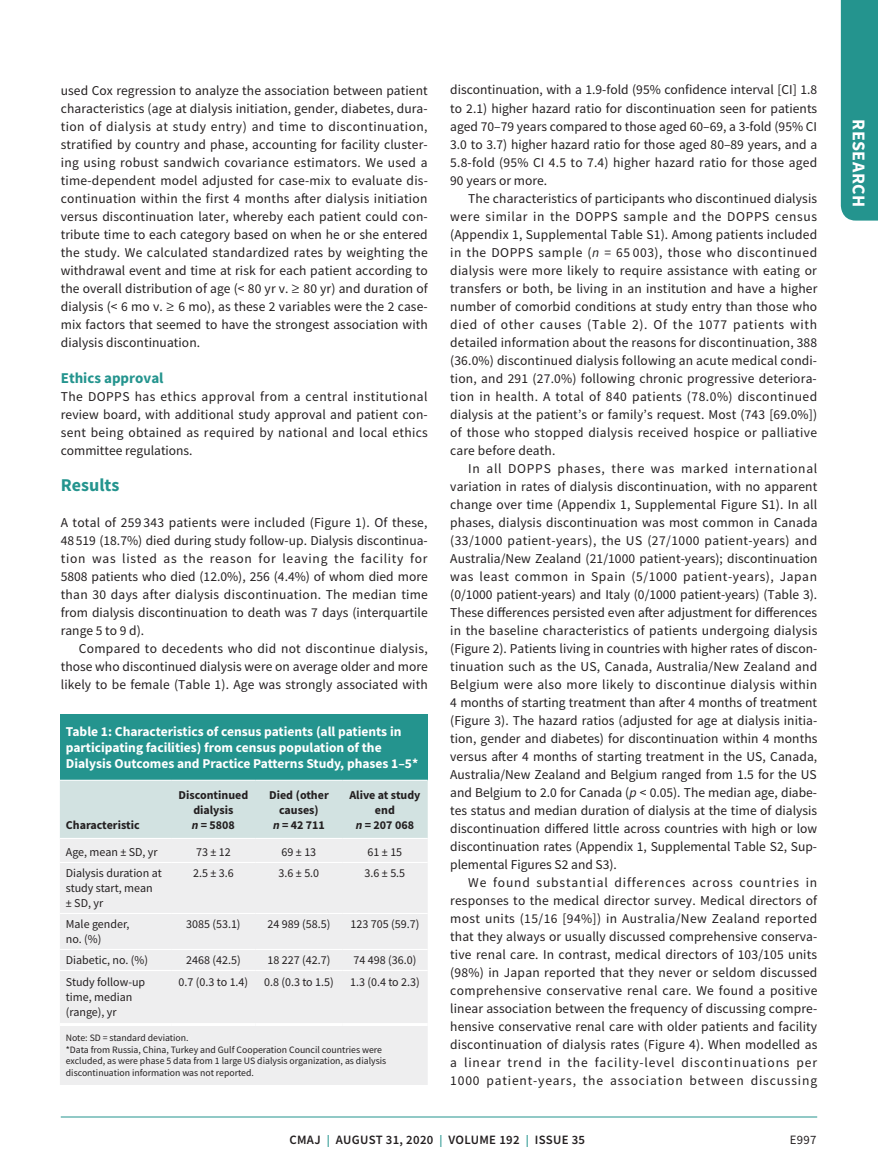
<style>
.page{position:relative;width:878px;height:1175px;background:#fff}
.page>*{position:absolute;margin:0;border:0;box-sizing:border-box;transform-origin:0 0}
.t1{font:700 18px "Source Sans Pro";letter-spacing:.025em;color:#fff}
.t2{font:700 18px "Source Sans Pro";color:#24948e}
.t3{font:700 15px "Source Sans Pro";color:#24948e}
.t4{font:13.5px/18px "Source Sans Pro";letter-spacing:.01em;color:#231f20;text-align:justify}
.t5{font:700 13.5px/16.2px "Source Sans Pro";color:#fff}
.t6{font:600 12.75px "Source Sans Pro";letter-spacing:.025em;color:#231f20}
.t7{font:12.75px "Source Sans Pro";color:#231f20}
.t8{font:12px/15px "Source Sans Pro";color:#231f20}
.t9{font:700 12px/15px "Source Sans Pro";color:#231f20;text-align:center}
.t10{font:9.75px/11.7px "Source Sans Pro";color:#231f20}
.s1{font-style:italic}
.s2{font-size:12px;color:#24948e}
</style>
<div class="page">
<div style="left:840px;top:0;width:38px;height:220px;background:#24948e"></div>
<hr style="left:61px;top:1116px;width:756px;height:1px;background:#24948e">
<div style="left:60px;top:713px;width:368px;height:67px;background:#24948e"></div>
<div style="left:60px;top:781px;width:368px;height:57px;background:#d2e2e1"></div>
<div style="left:60px;top:839px;width:368px;height:245px;background:#eeeeef"></div>
<hr style="left:60px;top:913px;width:111px;height:1px;background:#fff">
<hr style="left:171px;top:913px;width:85px;height:1px;background:#fff">
<hr style="left:256px;top:913px;width:86px;height:1px;background:#fff">
<hr style="left:342px;top:913px;width:86px;height:1px;background:#fff">
<hr style="left:60px;top:949px;width:111px;height:1px;background:#fff">
<hr style="left:171px;top:949px;width:85px;height:1px;background:#fff">
<hr style="left:256px;top:949px;width:86px;height:1px;background:#fff">
<hr style="left:342px;top:949px;width:86px;height:1px;background:#fff">
<hr style="left:60px;top:862px;width:111px;height:1px;background:#fff">
<hr style="left:171px;top:862px;width:85px;height:1px;background:#fff">
<hr style="left:256px;top:862px;width:86px;height:1px;background:#fff">
<hr style="left:342px;top:862px;width:86px;height:1px;background:#fff">
<hr style="left:60px;top:779px;width:111px;height:2px;background:#fff">
<hr style="left:171px;top:779px;width:85px;height:2px;background:#fff">
<hr style="left:256px;top:779px;width:86px;height:2px;background:#fff">
<hr style="left:342px;top:779px;width:86px;height:2px;background:#fff">
<hr style="left:60px;top:970px;width:111px;height:1px;background:#fff">
<hr style="left:171px;top:970px;width:85px;height:1px;background:#fff">
<hr style="left:256px;top:970px;width:86px;height:1px;background:#fff">
<hr style="left:342px;top:970px;width:86px;height:1px;background:#fff">
<hr style="left:60px;top:1023px;width:111px;height:3px;background:#fff">
<hr style="left:171px;top:1023px;width:85px;height:3px;background:#fff">
<hr style="left:256px;top:1023px;width:86px;height:3px;background:#fff">
<hr style="left:342px;top:1023px;width:86px;height:3px;background:#fff">
<p class="t4" style="left:61px;top:81px;width:369px">used Cox regression to analyze the association between patient characteristics (age at dialysis initiation, gender, diabetes, dura&shy;tion of dialysis at study entry) and time to discontinuation, stratified by country and phase, accounting for facility cluster&shy;ing using robust sandwich covariance estimators. We used a time-dependent model adjusted for case-mix to evaluate dis&shy;continuation within the first 4 months after dialysis initiation versus discontinuation later, whereby each patient could con&shy;tribute time to each category based on when he or she entered the study. We calculated standardized rates by weighting the withdrawal event and time at risk for each patient according to the overall distribution of age (&lt; 80 yr v. ≥ 80 yr) and duration of dialysis (&lt; 6 mo v. ≥ 6 mo), as these 2 variables were the 2 case&shy;mix factors that seemed to have the strongest association with dialysis discontinuation.</p>
<p class="t3" style="left:61px;top:367px;width:104px">Ethics approval</p>
<p class="t4" style="left:61px;top:387px;width:368px">The DOPPS has ethics approval from a central institutional review board, with additional study approval and patient con&shy;sent being obtained as required by national and local ethics committee regulations.</p>
<h1 class="t2" style="left:61px;top:472px;width:60px">Results</h1>
<p class="t4" style="left:61px;top:513px;width:369px">A total of 259 343 patients were included (Figure 1). Of these, 48 519 (18.7%) died during study follow-up. Dialysis discontinua&shy;tion was listed as the reason for leaving the facility for 5808 patients who died (12.0%), 256 (4.4%) of whom died more than 30 days after dialysis discontinuation. The median time from dialysis discontinuation to death was 7 days (interquartile range 5 to 9 d).</p>
<p class="t4" style="left:61px;top:639px;width:368px;text-indent:18px">Compared to decedents who did not discontinue dialysis, those who discontinued dialysis were on average older and more likely to be female (Table 1). Age was strongly associated with</p>
<p class="t5" style="left:66px;top:723px;width:354px">Table 1: Characteristics of census patients (all patients in participating facilities) from census population of the<br>Dialysis Outcomes and Practice Patterns Study, phases 1–5*</p>
<p class="t9" style="left:66px;top:817px;width:75px">Characteristic</p>
<p class="t9" style="left:178px;top:787px;width:71px">Discontinued dialysis<br><span class="s1">n</span> = 5808</p>
<p class="t9" style="left:269px;top:787px;width:61px">Died (other causes)<br><span class="s1">n</span> = 42 711</p>
<p class="t9" style="left:349px;top:787px;width:73px">Alive at study end<br><span class="s1">n</span> = 207 068</p>
<p class="t8" style="left:66px;top:845px;width:93px">Age, mean ± SD, yr</p>
<p class="t8" style="left:196px;top:845px;width:36px">73 ± 12</p>
<p class="t8" style="left:281px;top:845px;width:36px">69 ± 13</p>
<p class="t8" style="left:367px;top:845px;width:36px">61 ± 15</p>
<p class="t8" style="left:66px;top:866px;width:97px">Dialysis duration at study start, mean<br>± SD, yr</p>
<p class="t8" style="left:193px;top:866px;width:42px">2.5 ± 3.6</p>
<p class="t8" style="left:278px;top:866px;width:42px">3.6 ± 5.0</p>
<p class="t8" style="left:364px;top:866px;width:42px">3.6 ± 5.5</p>
<p class="t8" style="left:66px;top:917px;width:65px">Male gender, no. (%)</p>
<p class="t8" style="left:186px;top:917px;width:56px">3085 (53.1)</p>
<p class="t8" style="left:267px;top:917px;width:64px">24 989 (58.5)</p>
<p class="t8" style="left:350px;top:917px;width:70px">123 705 (59.7)</p>
<p class="t8" style="left:66px;top:953px;width:84px">Diabetic, no. (%)</p>
<p class="t8" style="left:186px;top:953px;width:56px">2468 (42.5)</p>
<p class="t8" style="left:267px;top:953px;width:64px">18 227 (42.7)</p>
<p class="t8" style="left:353px;top:953px;width:64px">74 498 (36.0)</p>
<p class="t8" style="left:66px;top:974px;width:81px">Study follow-up time, median (range), yr</p>
<p class="t8" style="left:178px;top:974px;width:71px">0.7 (0.3 to 1.4)</p>
<p class="t8" style="left:264px;top:974px;width:71px">0.8 (0.3 to 1.5)</p>
<p class="t8" style="left:350px;top:974px;width:71px">1.3 (0.4 to 2.3)</p>
<p class="t10" style="left:66px;top:1031px;width:322px">Note: SD = standard deviation.<br>*Data from Russia, China, Turkey and Gulf Cooperation Council countries were excluded, as were phase 5 data from 1 large US dialysis organization, as dialysis discontinuation information was not reported.</p>
<p class="t4" style="left:450px;top:81px;width:368px">discontinuation, with a 1.9-fold (95% confidence interval [CI] 1.8 to 2.1) higher hazard ratio for discontinuation seen for patients aged 70–79 years compared to those aged 60–69, a 3-fold (95% CI 3.0 to 3.7) higher hazard ratio for those aged 80–89 years, and a 5.8-fold (95% CI 4.5 to 7.4) higher hazard ratio for those aged 90 years or more.</p>
<p class="t4" style="left:450px;top:189px;width:369px;text-indent:18px">The characteristics of participants who discontinued dialysis were similar in the DOPPS sample and the DOPPS census (Appendix 1, Supplemental Table S1). Among patients included in the DOPPS sample (<span class="s1">n</span> = 65 003), those who discontinued dialysis were more likely to require assistance with eating or transfers or both, be living in an institution and have a higher number of comorbid conditions at study entry than those who died of other causes (Table 2). Of the 1077 patients with detailed information about the reasons for discontinuation, 388 (36.0%) discontinued dialysis following an acute medical condi&shy;tion, and 291 (27.0%) following chronic progressive deteriora&shy;tion in health. A total of 840 patients (78.0%) discontinued dialysis at the patient’s or family’s request. Most (743 [69.0%]) of those who stopped dialysis received hospice or palliative care before death.</p>
<p class="t4" style="left:450px;top:459px;width:369px;text-indent:18px">In all DOPPS phases, there was marked international variation in rates of dialysis discontinuation, with no apparent change over time (Appendix 1, Supplemental Figure S1). In all phases, dialysis discontinuation was most common in Canada (33/1000 patient-years), the US (27/1000 patient-years) and Australia/New Zealand (21/1000 patient-years); discontinuation was least common in Spain (5/1000 patient-years), Japan (0/1000 patient-years) and Italy (0/1000 patient-years) (Table 3).<br>These differences persisted even after adjustment for differences in the baseline characteristics of patients undergoing dialysis (Figure 2). Patients living in countries with higher rates of discon&shy;tinuation such as the US, Canada, Australia/New Zealand and Belgium were also more likely to discontinue dialysis within 4 months of starting treatment than after 4 months of treatment (Figure 3). The hazard ratios (adjusted for age at dialysis initia&shy;tion, gender and diabetes) for discontinuation within 4 months versus after 4 months of starting treatment in the US, Canada, Australia/New Zealand and Belgium ranged from 1.5 for the US and Belgium to 2.0 for Canada (<span class="s1">p</span> &lt; 0.05). The median age, diabe&shy;tes status and median duration of dialysis at the time of dialysis discontinuation differed little across countries with high or low discontinuation rates (Appendix 1, Supplemental Table S2, Sup&shy;plemental Figures S2 and S3).</p>
<p class="t4" style="left:450px;top:873px;width:368px;text-indent:18px">We found substantial differences across countries in responses to the medical director survey. Medical directors of most units (15/16 [94%]) in Australia/New Zealand reported that they always or usually discussed comprehensive conserva&shy;tive renal care. In contrast, medical directors of 103/105 units (98%) in Japan reported that they never or seldom discussed comprehensive conservative renal care. We found a positive linear association between the frequency of discussing compre&shy;hensive conservative renal care with older patients and facility discontinuation of dialysis rates (Figure 4). When modelled as a linear trend in the facility-level discontinuations per 1000 patient-years, the association between discussing</p>
<p class="t6" style="left:289px;top:1131px;width:297px">CMAJ <span class="s2">|</span> AUGUST 31, 2020 <span class="s2">|</span> VOLUME 192 <span class="s2">|</span> ISSUE 35</p>
<p class="t7" style="left:789px;top:1132px;width:28px">E997</p>
<h1 class="t1" style="left:871px;top:119px;width:89px;rotate:90deg">RESEARCH</h1>
</div>
